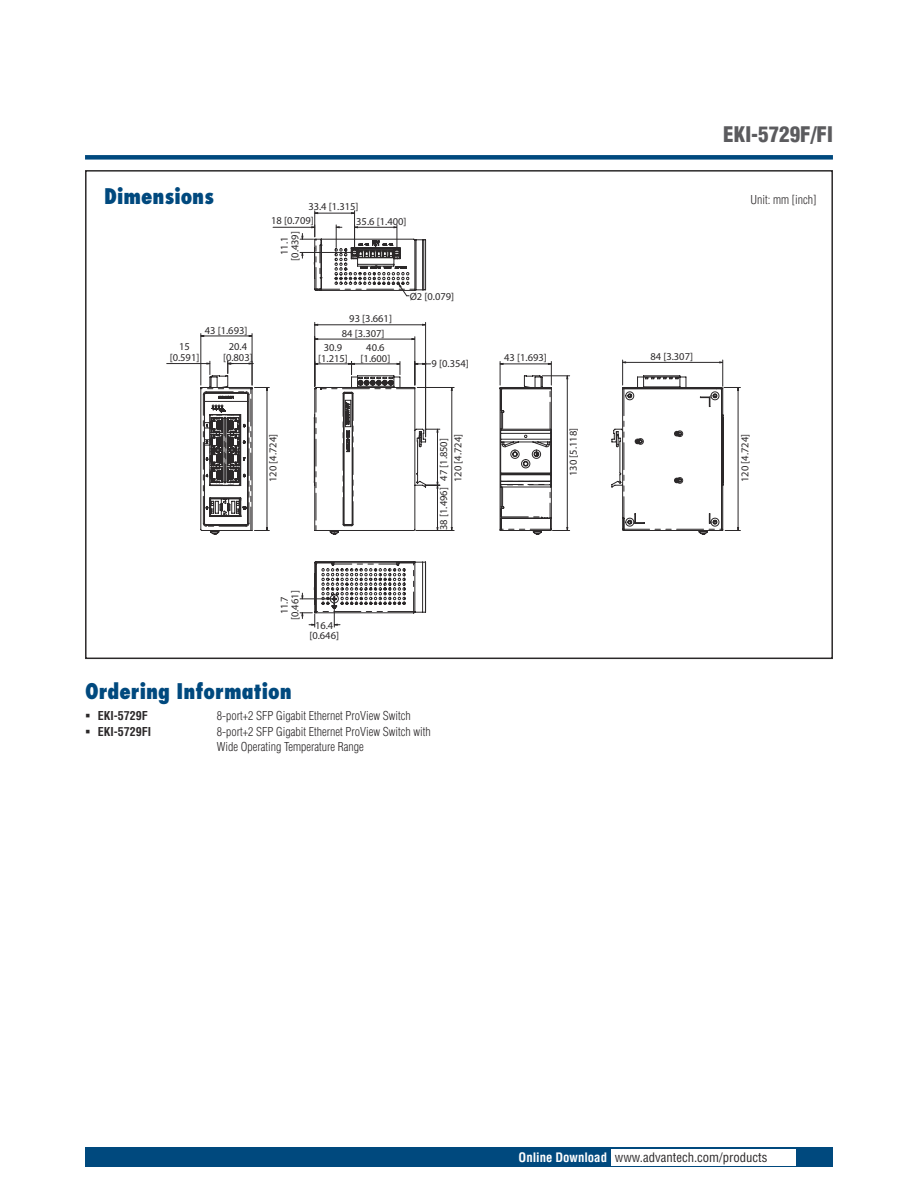
<style>
.page{position:relative;width:918px;height:1188px;background:#fff}
.page>*{position:absolute;margin:0;border:0;box-sizing:border-box;transform-origin:0 0}
.t1{font:800 condensed 21px "Futura";color:#00497e}
.t2{font:900 condensed 21px "Helvetica";color:#5b5b5e}
.t3{font:condensed 12.75px "Helvetica";color:#2b2829}
.t4{font:300 condensed 12px/14.2px "Helvetica";color:#2b2829}
.t5{font:700 condensed 12px "Helvetica";color:#2b2829}
.t6{font:10.5px/10.5px "Myriad Pro";color:#2b2829;text-align:center}
.s1{font-weight:700;color:#fff}
</style>
<div class="page">
<div style="left:85px;top:1147px;width:748px;height:20px;background:#00497e"></div>
<div style="left:611px;top:1149px;width:184px;height:16px;background:#fff"></div>
<div style="left:85px;top:155px;width:748px;height:5px;background:#00497e"></div>
<div style="left:85px;top:170px;width:748px;height:489px;border:2px solid #2b2829"></div>
<hr style="left:417px;top:387px;width:37px;height:1px;background:#2b2829">
<hr style="left:416px;top:530px;width:38px;height:1px;background:#2b2829">
<hr style="left:425px;top:322px;width:1px;height:115px;background:#2b2829">
<hr style="left:314px;top:322px;width:1px;height:64px;background:#2b2829">
<hr style="left:167px;top:363px;width:43px;height:1px;background:#2b2829">
<hr style="left:201px;top:336px;width:48px;height:1px;background:#2b2829">
<hr style="left:252px;top:334px;width:1px;height:51px;background:#2b2829">
<hr style="left:200px;top:334px;width:1px;height:51px;background:#2b2829">
<hr style="left:273px;top:227px;width:42px;height:1px;background:#2b2829">
<svg style="left:314px;top:323px;width:139px;height:212px"></svg>
<svg style="left:300px;top:561px;width:126px;height:66px"></svg>
<svg style="left:200px;top:361px;width:69px;height:174px"></svg>
<svg style="left:499px;top:362px;width:71px;height:173px"></svg>
<svg style="left:611px;top:360px;width:129px;height:175px"></svg>
<svg style="left:300px;top:211px;width:126px;height:86px"></svg>
<h1 class="t1" style="left:104px;top:187px;width:111px">Dimensions</h1>
<p class="t6" style="left:205px;top:325px;width:44px">43 [1.693]</p>
<p class="t6" style="left:271px;top:199px;width:89px;line-height:14.5px;text-align:left;text-indent:37px">33.4 [1.315]<br>18 [0.709]</p>
<p class="t6" style="left:280px;top:261px;width:31px;rotate:-90deg">11.1 [0.439]</p>
<p class="t6" style="left:356px;top:216px;width:52px">35.6 [1.400]</p>
<p class="t6" style="left:349px;top:314px;width:44px">93 [3.661]</p>
<p class="t6" style="left:342px;top:329px;width:44px">84 [3.307]</p>
<p class="t6" style="left:410px;top:292px;width:46px">Ø2 [0.079]</p>
<p class="t6" style="left:170px;top:342px;width:31px">15 [0.591]</p>
<p class="t6" style="left:223px;top:342px;width:31px">20.4 [0.803]</p>
<p class="t6" style="left:361px;top:343px;width:31px">40.6 [1.600]</p>
<p class="t6" style="left:318px;top:343px;width:31px">30.9 [1.215]</p>
<p class="t6" style="left:432px;top:358px;width:39px">9 [0.354]</p>
<p class="t6" style="left:504px;top:353px;width:44px">43 [1.693]</p>
<h1 class="t2" style="left:723px;top:126px;width:111px">EKI-5729F/FI</h1>
<p class="t4" style="left:750px;top:193px;width:67px">Unit: mm [inch]</p>
<p class="t6" style="left:650px;top:351px;width:44px">84 [3.307]</p>
<p class="t6" style="left:568px;top:476px;width:50px;rotate:-90deg">130 [5.118]</p>
<p class="t6" style="left:268px;top:482px;width:50px;rotate:-90deg">120 [4.724]</p>
<p class="t6" style="left:453px;top:482px;width:50px;rotate:-90deg">120 [4.724]</p>
<p class="t6" style="left:740px;top:482px;width:50px;rotate:-90deg">120 [4.724]</p>
<p class="t6" style="left:439px;top:481px;width:44px;rotate:-90deg">47 [1.850]</p>
<p class="t6" style="left:439px;top:530px;width:44px;rotate:-90deg">38 [1.496]</p>
<p class="t6" style="left:280px;top:620px;width:31px;rotate:-90deg">11.7 [0.461]</p>
<p class="t6" style="left:309px;top:620px;width:31px">16.4 [0.646]</p>
<h1 class="t1" style="left:85px;top:682px;width:208px">Ordering Information</h1>
<p class="t5" style="left:98px;top:711px;width:52px">EKI-5729F</p>
<p class="t4" style="left:217px;top:709px;width:195px">8-port+2 SFP Gigabit Ethernet ProView Switch</p>
<p class="t5" style="left:98px;top:727px;width:55px">EKI-5729FI</p>
<p class="t4" style="left:217px;top:726px;width:215px">8-port+2 SFP Gigabit Ethernet ProView Switch with<br>Wide Operating Temperature Range</p>
<p class="t3" style="left:519px;top:1153px;width:250px"><span class="s1">Online Download</span> www.advantech.com/products</p>
</div>
